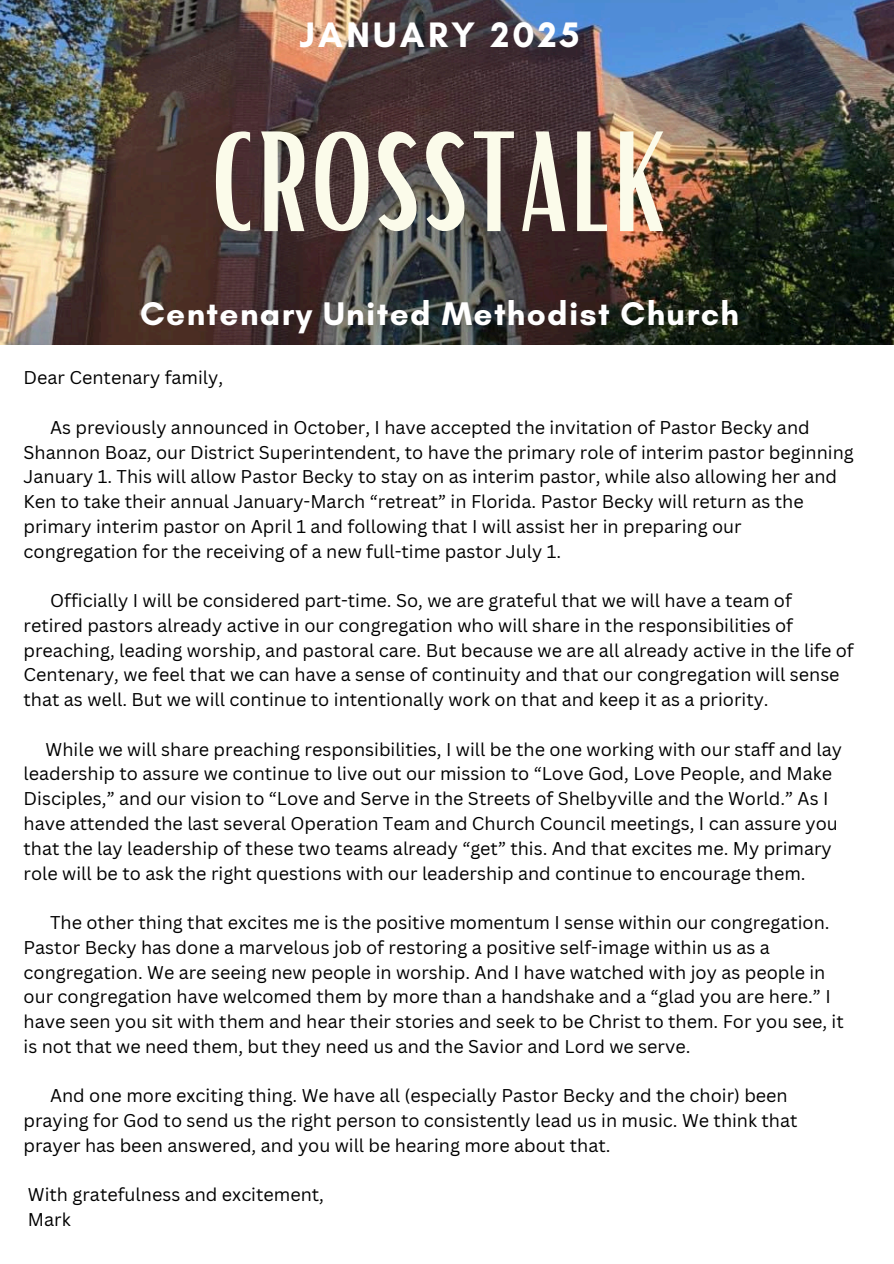
<style>
.page{position:relative;width:894px;height:1264px;background:#fff}
.page>*{position:absolute;margin:0;border:0;box-sizing:border-box;transform-origin:0 0}
.t1{font:137.55px "Bright";letter-spacing:.01em;color:#fbfbea}
.t2{font:700 36px "Glacial Indifference";letter-spacing:.09em;color:#fff}
.t3{font:700 33.3px "Glacial Indifference";letter-spacing:.04em;color:#fff}
.t4{font:18px/24.8px "Canva Sans";color:#000}
</style>
<div class="page">
<img style="left:0;top:0;width:893px;height:345px">
<h1 class="t2" style="left:299px;top:13px;width:281px">JANUARY 2025</h1>
<p class="t1" style="left:212px;top:93px;width:457px">CROSSTALK</p>
<h2 class="t3" style="left:140px;top:293px;width:600px">Centenary United Methodist Church</h2>
<h3 class="t4" style="left:24px;top:365px;width:201px">Dear Centenary family,</h3>
<p class="t4" style="left:24px;top:414px;width:831px;text-indent:26px">As previously announced in October, I have accepted the invitation of Pastor Becky and Shannon Boaz, our District Superintendent, to have the primary role of interim pastor beginning January 1. This will allow Pastor Becky to stay on as interim pastor, while also allowing her and Ken to take their annual January-March “retreat” in Florida. Pastor Becky will return as the primary interim pastor on April 1 and following that I will assist her in preparing our congregation for the receiving of a new full-time pastor July 1.</p>
<p class="t4" style="left:24px;top:588px;width:831px;text-indent:26px">Officially I will be considered part-time. So, we are grateful that we will have a team of retired pastors already active in our congregation who will share in the responsibilities of preaching, leading worship, and pastoral care. But because we are all already active in the life of Centenary, we feel that we can have a sense of continuity and that our congregation will sense that as well. But we will continue to intentionally work on that and keep it as a priority.</p>
<p class="t4" style="left:24px;top:736px;width:819px;text-indent:22px">While we will share preaching responsibilities, I will be the one working with our staff and lay leadership to assure we continue to live out our mission to “Love God, Love People, and Make Disciples,” and our vision to “Love and Serve in the Streets of Shelbyville and the World.” As I have attended the last several Operation Team and Church Council meetings, I can assure you that the lay leadership of these two teams already “get” this. And that excites me. My primary role will be to ask the right questions with our leadership and continue to encourage them.</p>
<p class="t4" style="left:24px;top:909px;width:821px;text-indent:26px">The other thing that excites me is the positive momentum I sense within our congregation.<br>Pastor Becky has done a marvelous job of restoring a positive self-image within us as a congregation. We are seeing new people in worship. And I have watched with joy as people in our congregation have welcomed them by more than a handshake and a “glad you are here.” I have seen you sit with them and hear their stories and seek to be Christ to them. For you see, it is not that we need them, but they need us and the Savior and Lord we serve.</p>
<p class="t4" style="left:24px;top:1083px;width:775px;text-indent:26px">And one more exciting thing. We have all (especially Pastor Becky and the choir) been praying for God to send us the right person to consistently lead us in music. We think that prayer has been answered, and you will be hearing more about that.</p>
<p class="t4" style="left:28px;top:1182px;width:297px">With gratefulness and excitement,</p>
<p class="t4" style="left:28px;top:1206px;width:44px">Mark</p>
</div>
